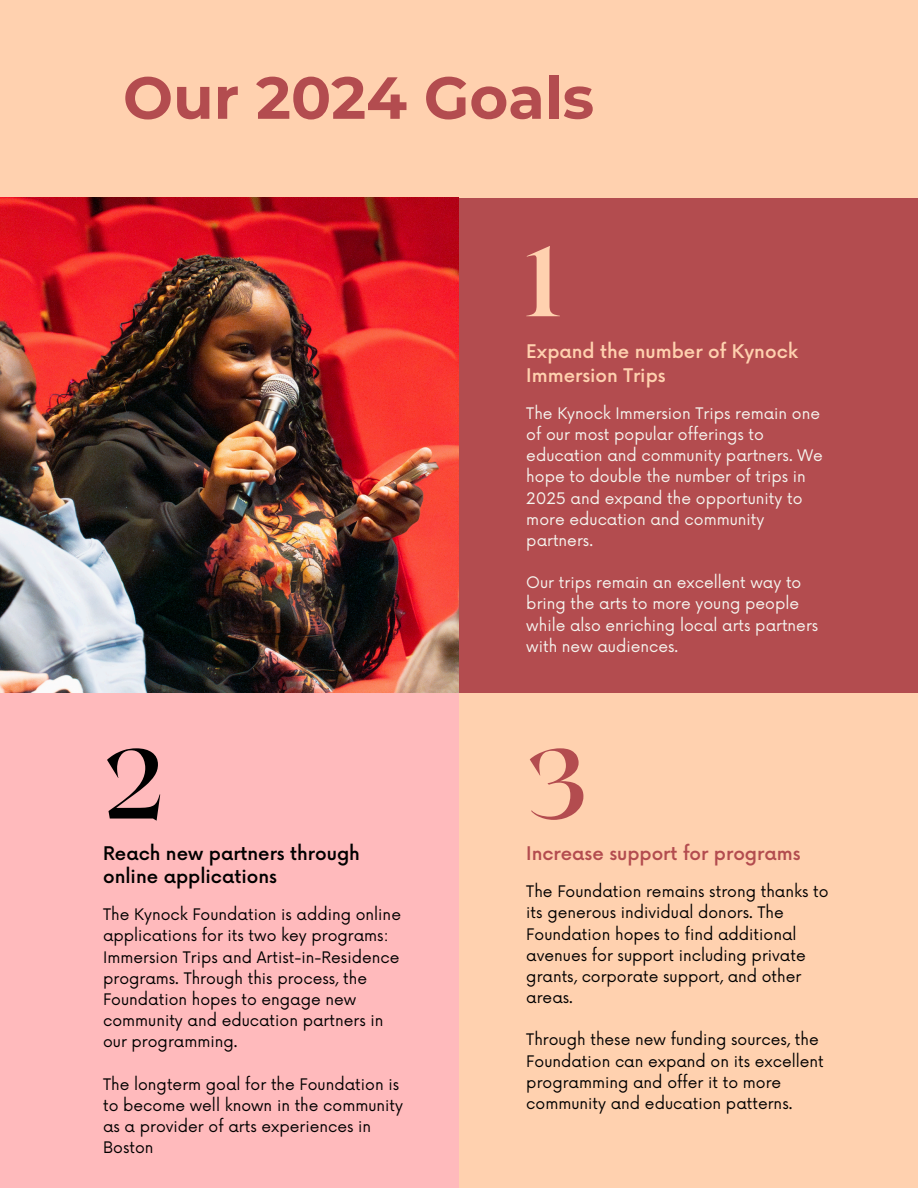
<style>
.page{position:relative;width:918px;height:1188px;background:#fff}
.page>*{position:absolute;margin:0;border:0;box-sizing:border-box;transform-origin:0 0}
.t1{font:700 98.25px "Roxborough CF";color:#000}
.t2{font:700 98.25px "Roxborough CF";color:#b34c4f}
.t3{font:700 98.25px "Roxborough CF";color:#ffd1af}
.t4{font:700 59.25px "Montserrat";color:#b34c4f}
.t5{font:500 18.3px/23.2px "Now";color:#000}
.t6{font:500 18.3px/23.7px "Now";color:#ffd1af}
.t7{font:500 18.3px "Now";color:#b34c4f}
.t8{font:15.45px/21.1px "Now";color:#000}
.t9{font:15.45px/21.1px "Now";color:#f5f5ef}
</style>
<div class="page">
<div style="left:421px;top:693px;width:497px;height:495px;background:#ffd1af"></div>
<div style="left:427px;top:163px;width:491px;height:530px;background:#b34c4f"></div>
<div style="left:0;top:0;width:918px;height:197px;background:#ffd1af"></div>
<div style="left:0;top:693px;width:459px;height:495px;background:#ffbabc"></div>
<img style="left:0;top:197px;width:459px;height:495px">
<h1 class="t4" style="left:123px;top:61px;width:473px">Our 2024 Goals</h1>
<p class="t3" style="left:526px;top:218px;width:35px">1</p>
<p class="t1" style="left:103px;top:720px;width:64px">2</p>
<p class="t5" style="left:103px;top:843px;width:258px">Reach new partners through online applications</p>
<p class="t8" style="left:103px;top:905px;width:299px">The Kynock Foundation is adding online applications for its two key programs:<br>Immersion Trips and Artist-in-Residence programs. Through this process, the Foundation hopes to engage new community and education partners in our programming.</p>
<p class="t8" style="left:103px;top:1074px;width:302px">The longterm goal for the Foundation is to become well known in the community as a provider of arts experiences in<br>Boston</p>
<p class="t6" style="left:526px;top:341px;width:273px">Expand the number of Kynock<br>Immersion Trips</p>
<h2 class="t9" style="left:526px;top:404px;width:298px">The Kynock Immersion Trips remain one of our most popular offerings to education and community partners. We hope to double the number of trips in<br>2025 and expand the opportunity to more education and community partners.</h2>
<p class="t9" style="left:526px;top:573px;width:294px">Our trips remain an excellent way to bring the arts to more young people while also enriching local arts partners with new audiences.</p>
<p class="t2" style="left:526px;top:720px;width:63px">3</p>
<h2 class="t7" style="left:526px;top:843px;width:276px">Increase support for programs</h2>
<p class="t8" style="left:526px;top:882px;width:304px">The Foundation remains strong thanks to its generous individual donors. The<br>Foundation hopes to find additional avenues for support including private grants, corporate support, and other areas.</p>
<p class="t8" style="left:526px;top:1030px;width:299px">Through these new funding sources, the Foundation can expand on its excellent programming and offer it to more community and education patterns.</p>
</div>
